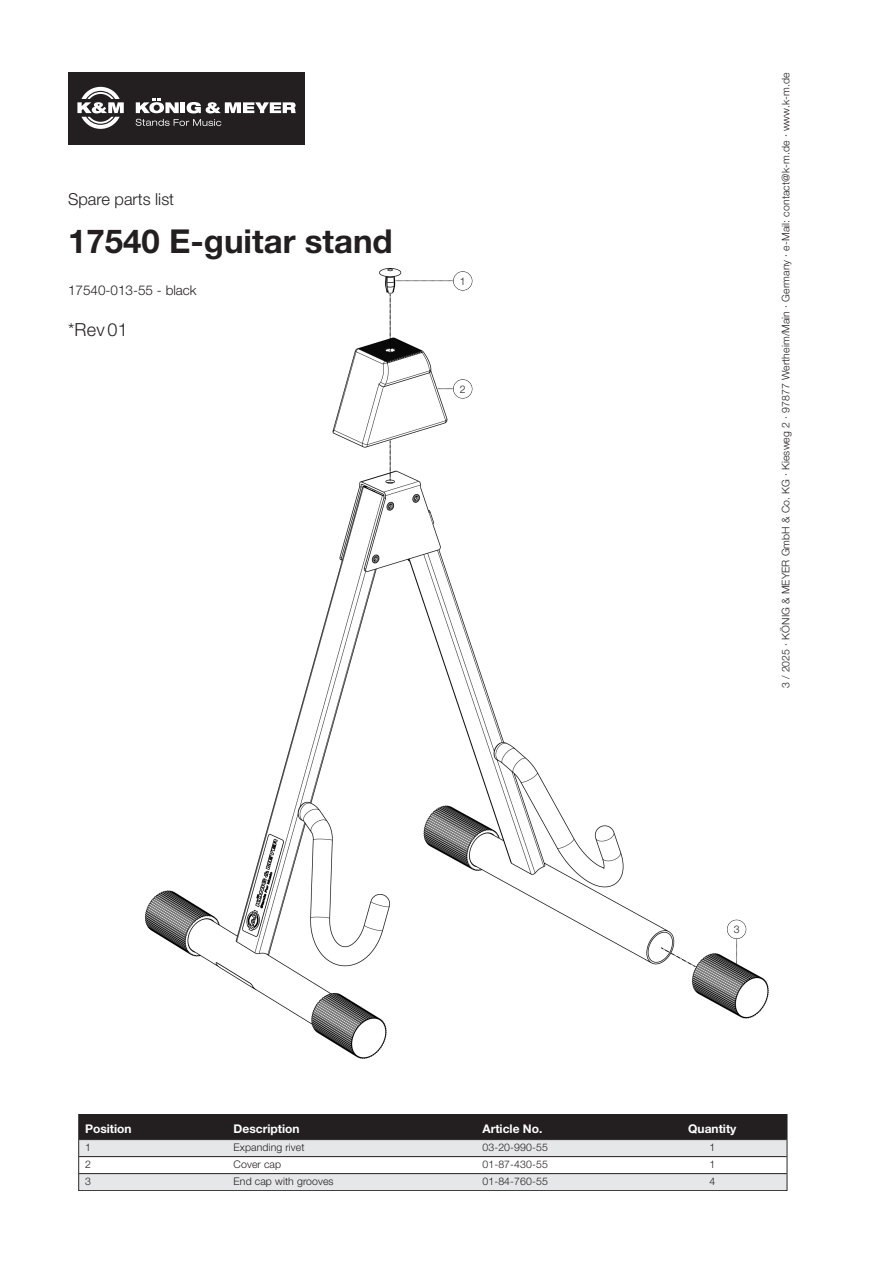
<style>
.page{position:relative;width:893px;height:1263px;background:#fff}
.page>*{position:absolute;margin:0;border:0;box-sizing:border-box;transform-origin:0 0}
.t1{font:700 33px "Helvetica Neue";color:#231f20}
.t2{font:300 18px "Helvetica Neue";color:#231f20}
.t3{font:300 16.5px "Helvetica Neue";color:#231f20}
.t4{font:300 13.5px "Helvetica Neue";color:#231f20}
.t5{font:700 12px "Helvetica Neue";color:#fff}
.t6{font:300 10.5px "Helvetica Neue";letter-spacing:.01em;color:#231f20}
</style>
<div class="page">
<img style="left:145px;top:268px;width:623px;height:790px">
<div style="left:79px;top:1114px;width:148px;height:26px;background:#231f20"></div>
<div style="left:227px;top:1114px;width:249px;height:26px;background:#231f20"></div>
<div style="left:476px;top:1114px;width:162px;height:26px;background:#231f20"></div>
<div style="left:638px;top:1114px;width:149px;height:26px;background:#231f20"></div>
<div style="left:79px;top:1140px;width:148px;height:17px;background:#e6e7e9"></div>
<div style="left:227px;top:1140px;width:249px;height:17px;background:#e6e7e9"></div>
<div style="left:476px;top:1140px;width:162px;height:17px;background:#e6e7e9"></div>
<div style="left:638px;top:1140px;width:149px;height:17px;background:#e6e7e9"></div>
<div style="left:79px;top:1174px;width:148px;height:17px;background:#e6e7e9"></div>
<div style="left:227px;top:1174px;width:249px;height:17px;background:#e6e7e9"></div>
<div style="left:476px;top:1174px;width:162px;height:17px;background:#e6e7e9"></div>
<div style="left:638px;top:1174px;width:149px;height:17px;background:#e6e7e9"></div>
<div style="left:79px;top:1114px;width:708px;height:77px;border:1px solid #282526"></div>
<hr style="left:79px;top:1139px;width:707px;height:1px;background:#231f20">
<hr style="left:79px;top:1156px;width:707px;height:1px;background:#231f20">
<hr style="left:79px;top:1173px;width:707px;height:1px;background:#231f20">
<div style="left:68px;top:72px;width:236px;height:73px;background:#231f20"></div>
<svg style="left:136px;top:119px;width:85px;height:7px"></svg>
<hr style="left:181px;top:102px;width:4px;height:11px;background:#fff">
<svg style="left:186px;top:102px;width:110px;height:11px"></svg>
<svg style="left:136px;top:99px;width:43px;height:14px"></svg>
<svg style="left:77px;top:87px;width:47px;height:42px"></svg>
<svg style="left:395px;top:281px;width:58px;height:1px"></svg>
<div style="left:453px;top:271px;width:19px;height:19px;background:#fff;border-radius:50%"></div>
<div style="left:453px;top:271px;width:19px;height:20px;border:1px solid #231f20;border-radius:50%"></div>
<svg style="left:437px;top:388px;width:16px;height:2px"></svg>
<div style="left:453px;top:379px;width:19px;height:19px;background:#fff;border-radius:50%"></div>
<div style="left:453px;top:379px;width:19px;height:20px;border:1px solid #231f20;border-radius:50%"></div>
<svg style="left:736px;top:939px;width:1px;height:27px"></svg>
<div style="left:727px;top:920px;width:19px;height:19px;background:#fff;border-radius:50%"></div>
<div style="left:727px;top:920px;width:19px;height:19px;border:1px solid #231f20;border-radius:50%"></div>
<h3 class="t3" style="left:68px;top:193px;width:108px">Spare parts list</h3>
<h1 class="t1" style="left:68px;top:230px;width:326px">17540 E-guitar stand</h1>
<p class="t4" style="left:68px;top:285px;width:130px">17540-013-55 - black</p>
<h2 class="t2" style="left:68px;top:323px;width:61px">*Rev 01</h2>
<p class="t6" style="left:460px;top:277px;width:7px">1</p>
<p class="t6" style="left:460px;top:385px;width:7px">2</p>
<p class="t6" style="left:782px;top:688px;width:617px;rotate:-90deg">3 / 2025 · KÖNIG &amp; MEYER GmbH &amp; Co. KG · Kiesweg 2 · 97877 Wertheim/Main · Germany · e-Mail: contact@k-m.de · www.k-m.de</p>
<p class="t6" style="left:733px;top:925px;width:7px">3</p>
<p class="t5" style="left:85px;top:1124px;width:48px">Position</p>
<p class="t5" style="left:233px;top:1124px;width:67px">Description</p>
<p class="t5" style="left:482px;top:1124px;width:61px">Article No.</p>
<p class="t5" style="left:688px;top:1124px;width:50px">Quantity</p>
<p class="t6" style="left:85px;top:1143px;width:7px">1</p>
<p class="t6" style="left:233px;top:1143px;width:72px">Expanding rivet</p>
<p class="t6" style="left:482px;top:1143px;width:67px">03-20-990-55</p>
<p class="t6" style="left:709px;top:1143px;width:7px">1</p>
<p class="t6" style="left:85px;top:1160px;width:7px">2</p>
<p class="t6" style="left:233px;top:1160px;width:49px">Cover cap</p>
<p class="t6" style="left:482px;top:1160px;width:67px">01-87-430-55</p>
<p class="t6" style="left:709px;top:1160px;width:7px">1</p>
<p class="t6" style="left:85px;top:1177px;width:7px">3</p>
<p class="t6" style="left:233px;top:1177px;width:102px">End cap with grooves</p>
<p class="t6" style="left:482px;top:1177px;width:67px">01-84-760-55</p>
<p class="t6" style="left:709px;top:1177px;width:7px">4</p>
</div>
